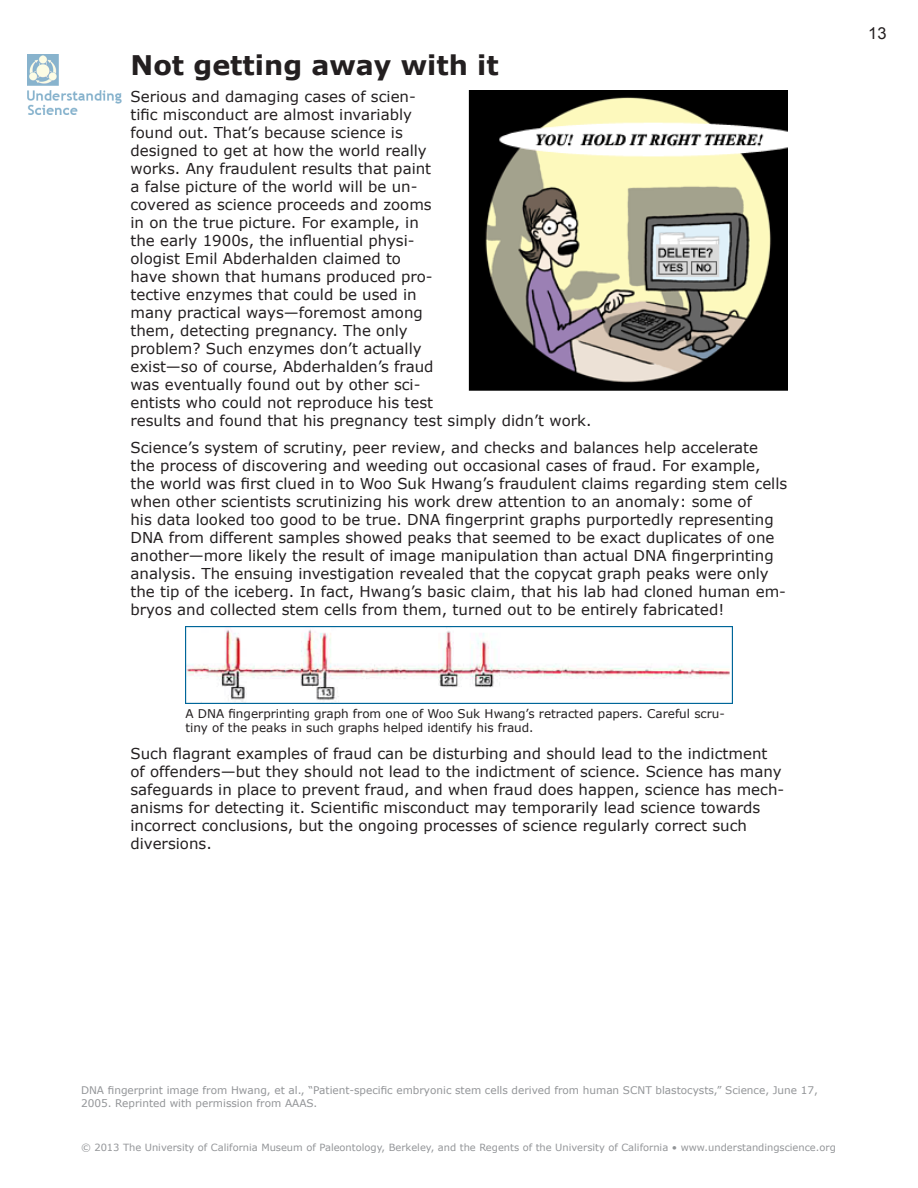
<style>
.page{position:relative;width:918px;height:1188px;background:#fff}
.page>*{position:absolute;margin:0;border:0;box-sizing:border-box;transform-origin:0 0}
.t1{font:700 27px "Verdana";color:#231f20}
.t2{font:16.5px "Arial";color:#231f20}
.t3{font:15px/18px "Verdana";color:#231f20}
.t4{font:12px/14.4px "Verdana";color:#231f20}
.t5{font:10.5px/12.6px "Verdana";color:#939598}
.t6{font:9.9px "Verdana";color:#939598}
</style>
<div class="page">
<img style="left:27px;top:54px;width:95px;height:61px">
<img style="left:185px;top:626px;width:548px;height:78px">
<img style="left:468px;top:90px;width:320px;height:301px">
<h1 class="t1" style="left:130px;top:48px;width:370px">Not getting away with it</h1>
<p class="t3" style="left:130px;top:87px;width:463px">Serious and damaging cases of scien-<br>tific misconduct are almost invariably<br>found out. That’s because science is<br>designed to get at how the world really<br>works. Any fraudulent results that paint<br>a false picture of the world will be un-<br>covered as science proceeds and zooms<br>in on the true picture. For example, in<br>the early 1900s, the influential physi-<br>ologist Emil Abderhalden claimed to<br>have shown that humans produced pro-<br>tective enzymes that could be used in<br>many practical ways—foremost among<br>them, detecting pregnancy. The only<br>problem? Such enzymes don’t actually<br>exist—so of course, Abderhalden’s fraud<br>was eventually found out by other sci-<br>entists who could not reproduce his test<br>results and found that his pregnancy test simply didn’t work.</p>
<p class="t3" style="left:130px;top:438px;width:658px">Science’s system of scrutiny, peer review, and checks and balances help accelerate<br>the process of discovering and weeding out occasional cases of fraud. For example, the world was first clued in to Woo Suk Hwang’s fraudulent claims regarding stem cells when other scientists scrutinizing his work drew attention to an anomaly: some of<br>his data looked too good to be true. DNA fingerprint graphs purportedly representing DNA from different samples showed peaks that seemed to be exact duplicates of one another—more likely the result of image manipulation than actual DNA fingerprinting analysis. The ensuing investigation revealed that the copycat graph peaks were only the tip of the iceberg. In fact, Hwang’s basic claim, that his lab had cloned human em&shy;bryos and collected stem cells from them, turned out to be entirely fabricated!</p>
<p class="t4" style="left:185px;top:706px;width:541px">A DNA fingerprinting graph from one of Woo Suk Hwang’s retracted papers. Careful scru&shy;tiny of the peaks in such graphs helped identify his fraud.</p>
<p class="t3" style="left:130px;top:745px;width:655px">Such flagrant examples of fraud can be disturbing and should lead to the indictment of offenders—but they should not lead to the indictment of science. Science has many safeguards in place to prevent fraud, and when fraud does happen, science has mech&shy;anisms for detecting it. Scientific misconduct may temporarily lead science towards incorrect conclusions, but the ongoing processes of science regularly correct such diversions.</p>
<p class="t2" style="left:868px;top:22px;width:20px">13</p>
<p class="t5" style="left:81px;top:1084px;width:739px">DNA fingerprint image from Hwang, et al., “Patient-specific embryonic stem cells derived from human SCNT blastocysts,” Science, June 17,<br>2005. Reprinted with permission from AAAS.</p>
<p class="t6" style="left:81px;top:1141px;width:756px">© 2013 The University of California Museum of Paleontology, Berkeley, and the Regents of the University of California • www.understandingscience.org</p>
</div>
